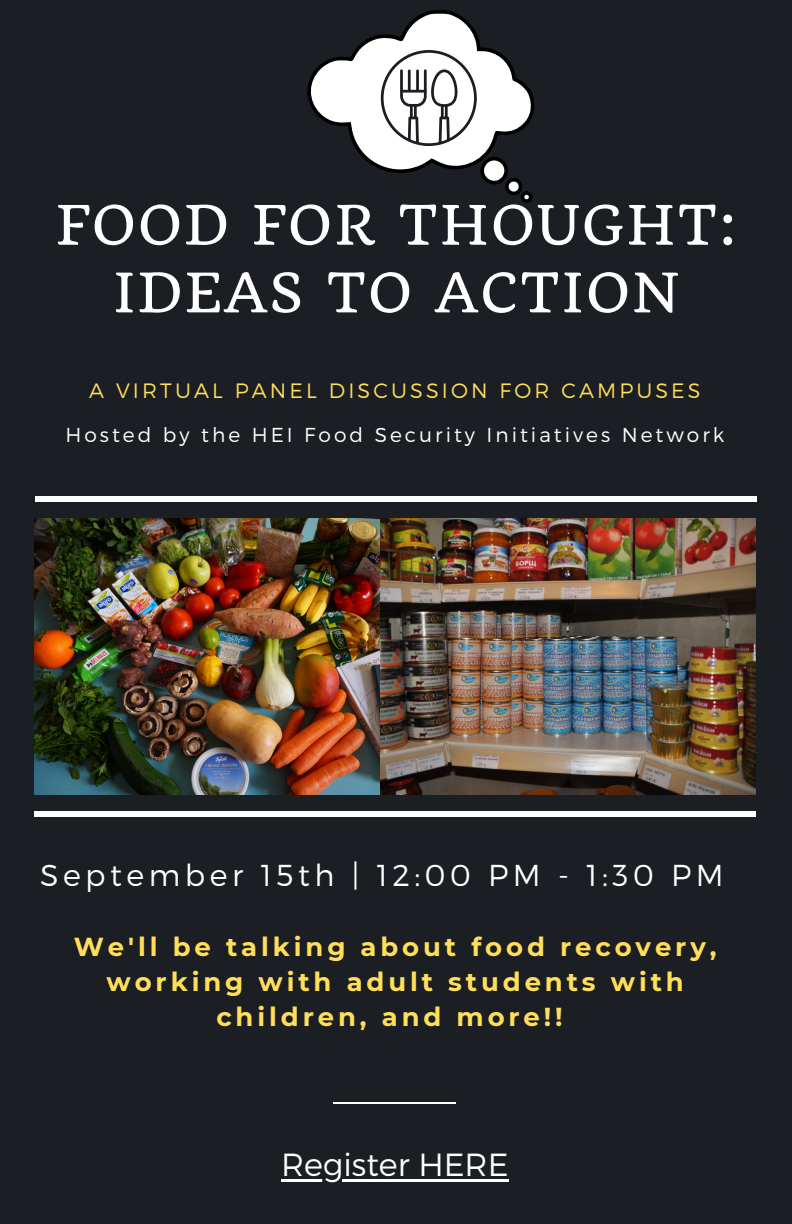
<style>
.page{position:relative;width:792px;height:1224px;background:#1b1e23}
.page>*{position:absolute;margin:0;border:0;box-sizing:border-box;transform-origin:0 0}
.t1{font:53.2px/67.6px "Quando";letter-spacing:.04em;color:#fff;text-align:center}
.t2{font:300 32px "Montserrat";color:#fff}
.t3{font:300 30.2px "Montserrat";letter-spacing:.15em;color:#fff}
.t4{font:700 26px/35.2px "Montserrat";letter-spacing:.15em;color:#ffde59;text-align:center}
.t5{font:300 20.8px "Montserrat";letter-spacing:.15em;color:#ffde59}
.t6{font:300 20.2px "Montserrat";letter-spacing:.15em;color:#fff}
</style>
<div class="page">
<div style="left:35px;top:496px;width:721px;height:6px;background:#fff"></div>
<div style="left:34px;top:811px;width:722px;height:6px;background:#fff"></div>
<hr style="left:333px;top:1102px;width:123px;height:2px;background:#fff">
<svg style="left:307px;top:10px;width:228px;height:193px"></svg>
<svg style="left:381px;top:50px;width:96px;height:96px;background:#d1d2d3"></svg>
<img style="left:35px;top:518px;width:415px;height:276px">
<img style="left:381px;top:519px;width:375px;height:276px">
<hr style="left:281px;top:1179px;width:228px;height:3px;background:#fff">
<h1 class="t1" style="left:56px;top:191px;width:682px">FOOD FOR THOUGHT:<br>IDEAS TO ACTION</h1>
<p class="t5" style="left:89px;top:377px;width:613px">A VIRTUAL PANEL DISCUSSION FOR CAMPUSES</p>
<p class="t6" style="left:65px;top:422px;width:660px">Hosted by the HEI Food Security Initiatives Network</p>
<p class="t3" style="left:40px;top:856px;width:685px">September 15th | 12:00 PM - 1:30 PM</p>
<p class="t4" style="left:74px;top:929px;width:644px">We'll be talking about food recovery, working with adult students with children, and more!!</p>
<p class="t2" style="left:281px;top:1144px;width:229px">Register HERE</p>
</div>
